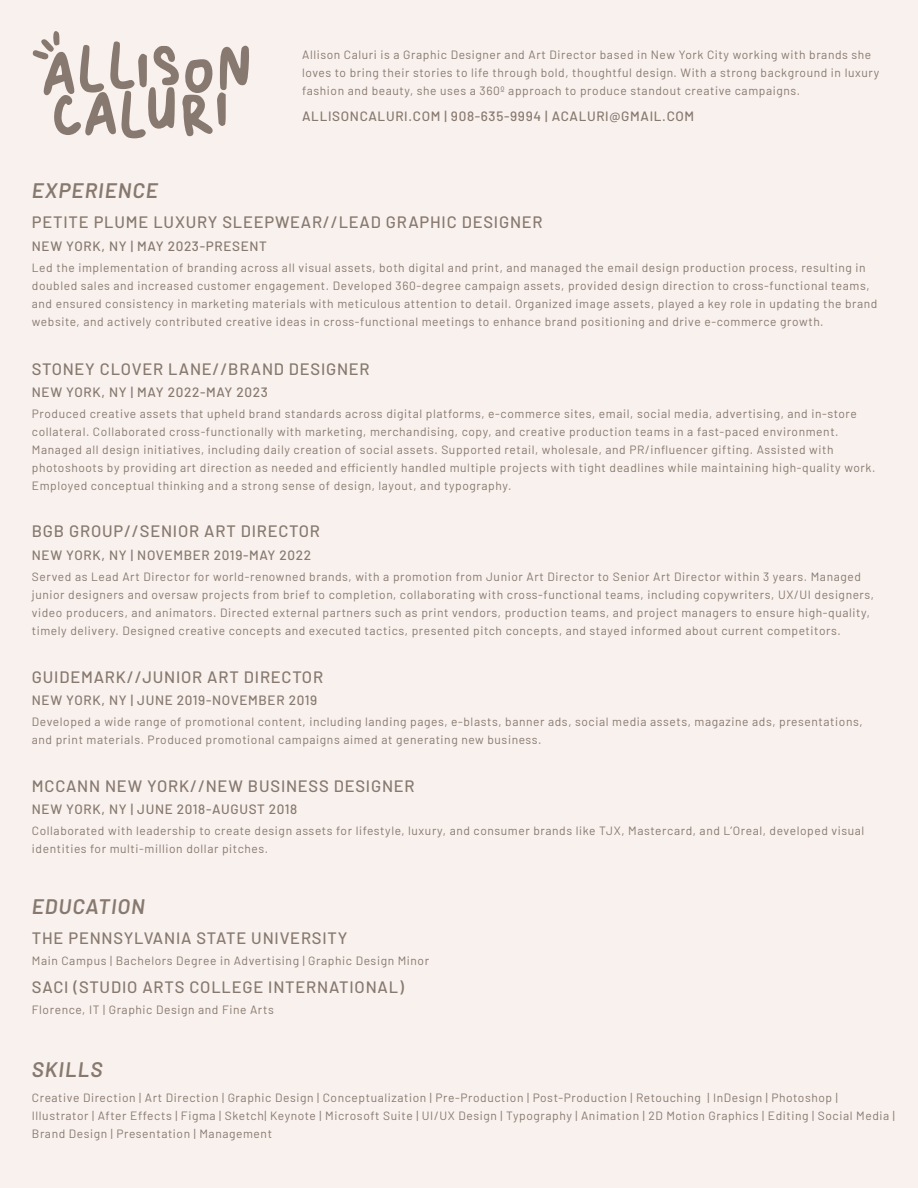
<style>
.page{position:relative;width:918px;height:1188px;background:#f9f1ed}
.page>*{position:absolute;margin:0;border:0;box-sizing:border-box;transform-origin:0 0}
.t1{font:italic 600 21px "Barlow";letter-spacing:.05em;color:#87796f}
.t2{font:500 16.5px "Barlow";letter-spacing:.05em;color:#87796f}
.t3{font:500 13.5px "Barlow";letter-spacing:.05em;color:#87796f}
.t4{font:12px/18px "Barlow";letter-spacing:.05em;color:#87796f}
</style>
<div class="page">
<svg style="left:33px;top:31px;width:216px;height:107px"></svg>
<h1 class="t1" style="left:32px;top:175px;width:128px">EXPERIENCE</h1>
<p class="t4" style="left:302px;top:45px;width:579px">Allison Caluri is a Graphic Designer and Art Director based in New York City working with brands she loves to bring their stories to life through bold, thoughtful design. With a strong background in luxury fashion and beauty, she uses a 360º approach to produce standout creative campaigns.</p>
<p class="t3" style="left:302px;top:106px;width:394px">ALLISONCALURI.COM | 908-635-9994 | ACALURI@GMAIL.COM</p>
<h2 class="t2" style="left:32px;top:210px;width:512px">PETITE PLUME LUXURY SLEEPWEAR//LEAD GRAPHIC DESIGNER</h2>
<p class="t3" style="left:32px;top:236px;width:237px">NEW YORK, NY | MAY 2023-PRESENT</p>
<p class="t4" style="left:32px;top:257px;width:847px">Led the implementation of branding across all visual assets, both digital and print, and managed the email design production process, resulting in doubled sales and increased customer engagement. Developed 360-degree campaign assets, provided design direction to cross-functional teams, and ensured consistency in marketing materials with meticulous attention to detail. Organized image assets, played a key role in updating the brand website, and actively contributed creative ideas in cross-functional meetings to enhance brand positioning and drive e-commerce growth.</p>
<h2 class="t2" style="left:32px;top:357px;width:339px">STONEY CLOVER LANE//BRAND DESIGNER</h2>
<p class="t3" style="left:32px;top:382px;width:237px">NEW YORK, NY | MAY 2022-MAY 2023</p>
<p class="t4" style="left:32px;top:404px;width:845px">Produced creative assets that upheld brand standards across digital platforms, e-commerce sites, email, social media, advertising, and in-store collateral. Collaborated cross-functionally with marketing, merchandising, copy, and creative production teams in a fast-paced environment.<br>Managed all design initiatives, including daily creation of social assets. Supported retail, wholesale, and PR/influencer gifting. Assisted with photoshoots by providing art direction as needed and efficiently handled multiple projects with tight deadlines while maintaining high-quality work.<br>Employed conceptual thinking and a strong sense of design, layout, and typography.</p>
<h2 class="t2" style="left:32px;top:519px;width:290px">BGB GROUP//SENIOR ART DIRECTOR</h2>
<p class="t3" style="left:32px;top:545px;width:281px">NEW YORK, NY | NOVEMBER 2019-MAY 2022</p>
<p class="t4" style="left:32px;top:566px;width:844px">Served as Lead Art Director for world-renowned brands, with a promotion from Junior Art Director to Senior Art Director within 3 years. Managed junior designers and oversaw projects from brief to completion, collaborating with cross-functional teams, including copywriters, UX/UI designers, video producers, and animators. Directed external partners such as print vendors, production teams, and project managers to ensure high-quality, timely delivery. Designed creative concepts and executed tactics, presented pitch concepts, and stayed informed about current competitors.</p>
<h2 class="t2" style="left:32px;top:665px;width:293px">GUIDEMARK//JUNIOR ART DIRECTOR</h2>
<p class="t3" style="left:32px;top:690px;width:287px">NEW YORK, NY | JUNE 2019-NOVEMBER 2019</p>
<p class="t4" style="left:32px;top:712px;width:832px">Developed a wide range of promotional content, including landing pages, e-blasts, banner ads, social media assets, magazine ads, presentations, and print materials. Produced promotional campaigns aimed at generating new business.</p>
<h2 class="t2" style="left:32px;top:774px;width:384px">MCCANN NEW YORK//NEW BUSINESS DESIGNER</h2>
<p class="t3" style="left:32px;top:800px;width:267px">NEW YORK, NY | JUNE 2018-AUGUST 2018</p>
<p class="t4" style="left:32px;top:821px;width:834px">Collaborated with leadership to create design assets for lifestyle, luxury, and consumer brands like TJX, Mastercard, and L’Oreal, developed visual identities for multi-million dollar pitches.</p>
<h1 class="t1" style="left:32px;top:891px;width:114px">EDUCATION</h1>
<h2 class="t2" style="left:32px;top:926px;width:317px">THE PENNSYLVANIA STATE UNIVERSITY</h2>
<p class="t4" style="left:32px;top:950px;width:399px">Main Campus | Bachelors Degree in Advertising | Graphic Design Minor</p>
<h2 class="t2" style="left:32px;top:975px;width:373px">SACI (STUDIO ARTS COLLEGE INTERNATIONAL)</h2>
<p class="t4" style="left:32px;top:1000px;width:243px">Florence, IT | Graphic Design and Fine Arts</p>
<h1 class="t1" style="left:32px;top:1054px;width:72px">SKILLS</h1>
<p class="t4" style="left:32px;top:1088px;width:864px">Creative Direction | Art Direction | Graphic Design | Conceptualization | Pre-Production | Post-Production | Retouching | InDesign | Photoshop |<br>Illustrator | After Effects | Figma | Sketch| Keynote | Microsoft Suite | UI/UX Design | Typography | Animation | 2D Motion Graphics | Editing | Social Media |<br>Brand Design | Presentation | Management</p>
</div>
